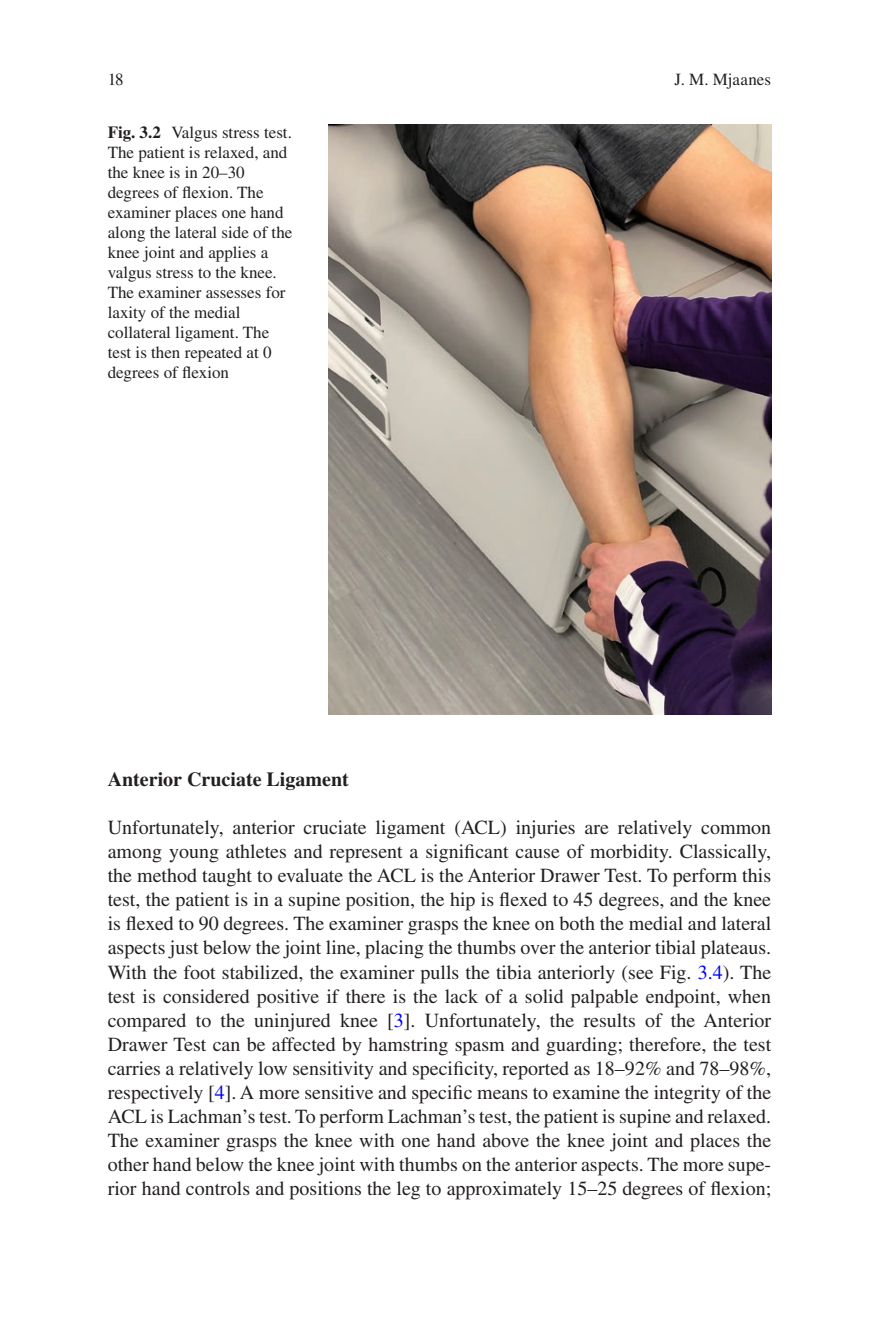
<style>
.page{position:relative;width:879px;height:1333px;background:#fff}
.page>*{position:absolute;margin:0;border:0;box-sizing:border-box;transform-origin:0 0}
.t1{font:20px/24px "Times LT Std";color:#231f20;text-align:justify}
.t2{font:700 20px "Times LT Std";color:#231f20}
.t3{font:17px/20px "Times LT Std";color:#231f20}
.t4{font:17px "Times LT Std Roman 2";letter-spacing:.005em;color:#231f20}
.s1{font-weight:700}
.s2{color:#0000fa}
</style>
<div class="page">
<img style="left:329px;top:124px;width:442px;height:590px">
<p class="t3" style="left:108px;top:69px;width:18px">18</p>
<p class="t3" style="left:108px;top:122px;width:186px"><span class="s1">Fig. 3.2</span> Valgus stress test.<br>The patient is relaxed, and the knee is in 20–30 degrees of flexion. The examiner places one hand along the lateral side of the knee joint and applies a valgus stress to the knee.<br>The examiner assesses for laxity of the medial collateral ligament. The test is then repeated at 0 degrees of flexion</p>
<p class="t4" style="left:674px;top:70px;width:98px">J. M. Mjaanes</p>
<p class="t2" style="left:108px;top:767px;width:243px">Anterior Cruciate Ligament</p>
<p class="t1" style="left:108px;top:815px;width:665px">Unfortunately, anterior cruciate ligament (ACL) injuries are relatively common among young athletes and represent a significant cause of morbidity. Classically, the method taught to evaluate the ACL is the Anterior Drawer Test. To perform this test, the patient is in a supine position, the hip is flexed to 45 degrees, and the knee is flexed to 90 degrees. The examiner grasps the knee on both the medial and lateral aspects just below the joint line, placing the thumbs over the anterior tibial plateaus.<br>With the foot stabilized, the examiner pulls the tibia anteriorly (see Fig. <span class="s2">3.4</span>). The test is considered positive if there is the lack of a solid palpable endpoint, when compared to the uninjured knee [<span class="s2">3</span>]. Unfortunately, the results of the Anterior Drawer Test can be affected by hamstring spasm and guarding; therefore, the test carries a relatively low sensitivity and specificity, reported as 18–92% and 78–98%, respectively [<span class="s2">4</span>]. A more sensitive and specific means to examine the integrity of the ACL is Lachman’s test. To perform Lachman’s test, the patient is supine and relaxed.<br>The examiner grasps the knee with one hand above the knee joint and places the other hand below the knee joint with thumbs on the anterior aspects. The more supe&shy;rior hand controls and positions the leg to approximately 15–25 degrees of flexion;</p>
</div>
